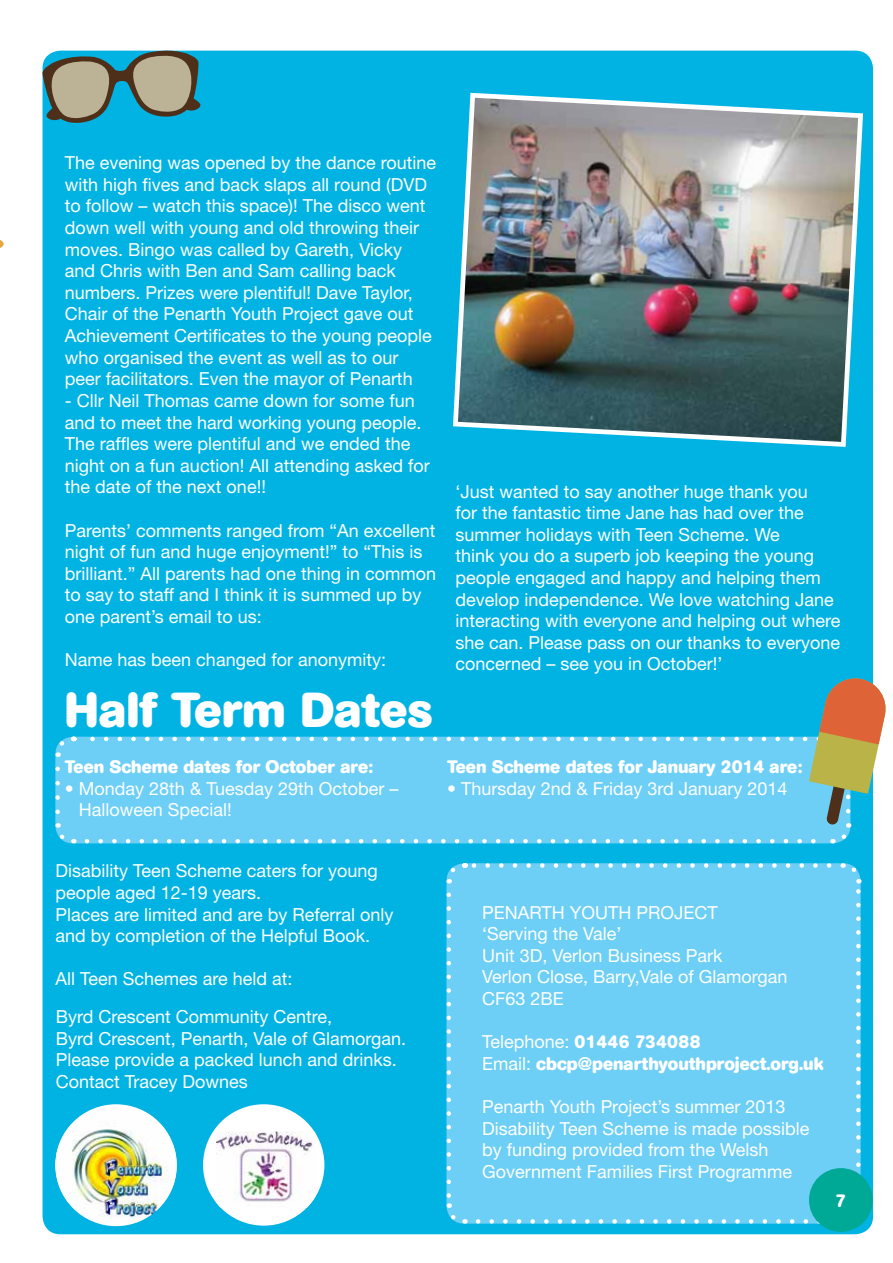
<style>
.page{position:relative;width:893px;height:1263px;background:#fff}
.page>*{position:absolute;margin:0;border:0;box-sizing:border-box;transform-origin:0 0}
.t1{font:700 48.75px "AG Book Rounded";color:#fff}
.t2{font:18px/21.6px "Helvetica Neue";color:#fff}
.t3{font:700 18px/21.6px "AG Book Rounded";color:#fff}
.s1{font-family:"Helvetica Neue";font-weight:400}
.s2{font-family:"VAG Rounded"}
</style>
<div class="page">
<div style="left:43px;top:51px;width:830px;height:1183px;background:#00b3e3;border-radius:18px"></div>
<svg style="left:55px;top:769px;width:19px;height:75px"></svg>
<svg style="left:55px;top:737px;width:19px;height:20px"></svg>
<div style="left:446px;top:863px;width:415px;height:361px;background:#6dcff6;border-radius:18px"></div>
<svg style="left:478px;top:1219px;width:341px;height:5px"></svg>
<svg style="left:471px;top:863px;width:358px;height:5px"></svg>
<svg style="left:446px;top:895px;width:19px;height:329px"></svg>
<svg style="left:843px;top:863px;width:18px;height:312px"></svg>
<svg style="left:446px;top:863px;width:19px;height:20px"></svg>
<div style="left:203px;top:1104px;width:121px;height:121px;background:#fff;border-radius:50%"></div>
<img style="left:216px;top:1131px;width:99px;height:77px">
<div style="left:55px;top:1104px;width:122px;height:121px;background:#fff;border-radius:50%"></div>
<img style="left:55px;top:1113px;width:122px;height:113px">
<img style="left:453px;top:92px;width:410px;height:355px">
<svg style="left:80px;top:676px;width:806px;height:167px"></svg>
<svg style="left:42px;top:50px;width:159px;height:73px"></svg>
<div style="left:809px;top:1168px;width:64px;height:64px;background:#00a896;border-radius:50%"></div>
<svg style="left:0;top:240px;width:4px;height:8px"></svg>
<p class="t2" style="left:65px;top:152px;width:373px">The evening was opened by the dance routine with high fives and back slaps all round (DVD to follow – watch this space)! The disco went down well with young and old throwing their moves. Bingo was called by Gareth, Vicky and Chris with Ben and Sam calling back numbers. Prizes were plentiful! Dave Taylor, Chair of the Penarth Youth Project gave out Achievement Certificates to the young people who organised the event as well as to our peer facilitators. Even the mayor of Penarth</p>
<p class="t2" style="left:65px;top:389px;width:366px">- Cllr Neil Thomas came down for some fun and to meet the hard working young people.<br>The raffles were plentiful and we ended the night on a fun auction! All attending asked for the date of the next one!!</p>
<p class="t2" style="left:65px;top:519px;width:373px">Parents’ comments ranged from “An excellent night of fun and huge enjoyment!” to “This is brilliant.” All parents had one thing in common to say to staff and I think it is summed up by one parent’s email to us:</p>
<p class="t2" style="left:65px;top:649px;width:323px">Name has been changed for anonymity:</p>
<h1 class="t1" style="left:65px;top:682px;width:370px">Half Term Dates</h1>
<p class="t3" style="left:65px;top:756px;width:310px">Teen Scheme dates for October are:</p>
<p class="t2" style="left:79px;top:777px;width:321px;text-indent:-14px">• Monday 28th &amp; Tuesday 29th October –<br>Halloween Special!</p>
<p class="t2" style="left:455px;top:480px;width:387px">‘Just wanted to say another huge thank you<br>for the fantastic time Jane has had over the summer holidays with Teen Scheme. We<br>think you do a superb job keeping the young people engaged and happy and helping them develop independence. We love watching Jane interacting with everyone and helping out where she can. Please pass on our thanks to everyone concerned – see you in October!’</p>
<p class="t3" style="left:447px;top:756px;width:357px">Teen Scheme dates for January 2014 are:</p>
<p class="t2" style="left:447px;top:777px;width:342px">• Thursday 2nd &amp; Friday 3rd January 2014</p>
<p class="t2" style="left:55px;top:860px;width:340px">Disability Teen Scheme caters for young people aged 12-19 years.<br>Places are limited and are by Referral only and by completion of the Helpful Book.</p>
<p class="t2" style="left:55px;top:960px;width:278px;line-height:37.5px">All Teen Schemes are held at:<br>Byrd Crescent Community Centre,</p>
<p class="t2" style="left:56px;top:1027px;width:352px">Byrd Crescent, Penarth, Vale of Glamorgan.<br>Please provide a packed lunch and drinks.<br>Contact Tracey Downes</p>
<p class="t2" style="left:482px;top:901px;width:25px">Penarth</p>
<p class="t2" style="left:570px;top:901px;width:25px">Youth</p>
<p class="t2" style="left:637px;top:901px;width:25px">Project</p>
<p class="t2" style="left:482px;top:923px;width:307px">‘Serving the Vale’<br>Unit 3D, Verlon Business Park<br>Verlon Close, Barry,Vale of Glamorgan<br>CF63 2BE</p>
<p class="t3" style="left:482px;top:1032px;width:343px"><span class="s1">Telephone:</span> 01446 734088<br><span class="s1">Email:</span> cbcp<span class="s2">@</span>penarthyouthproject.org.uk</p>
<p class="t2" style="left:482px;top:1095px;width:329px">Penarth Youth Project’s summer 2013<br>Disability Teen Scheme is made possible by funding provided from the Welsh Government Families First Programme</p>
<p class="t3" style="left:835px;top:1190px;width:12px">7</p>
</div>
